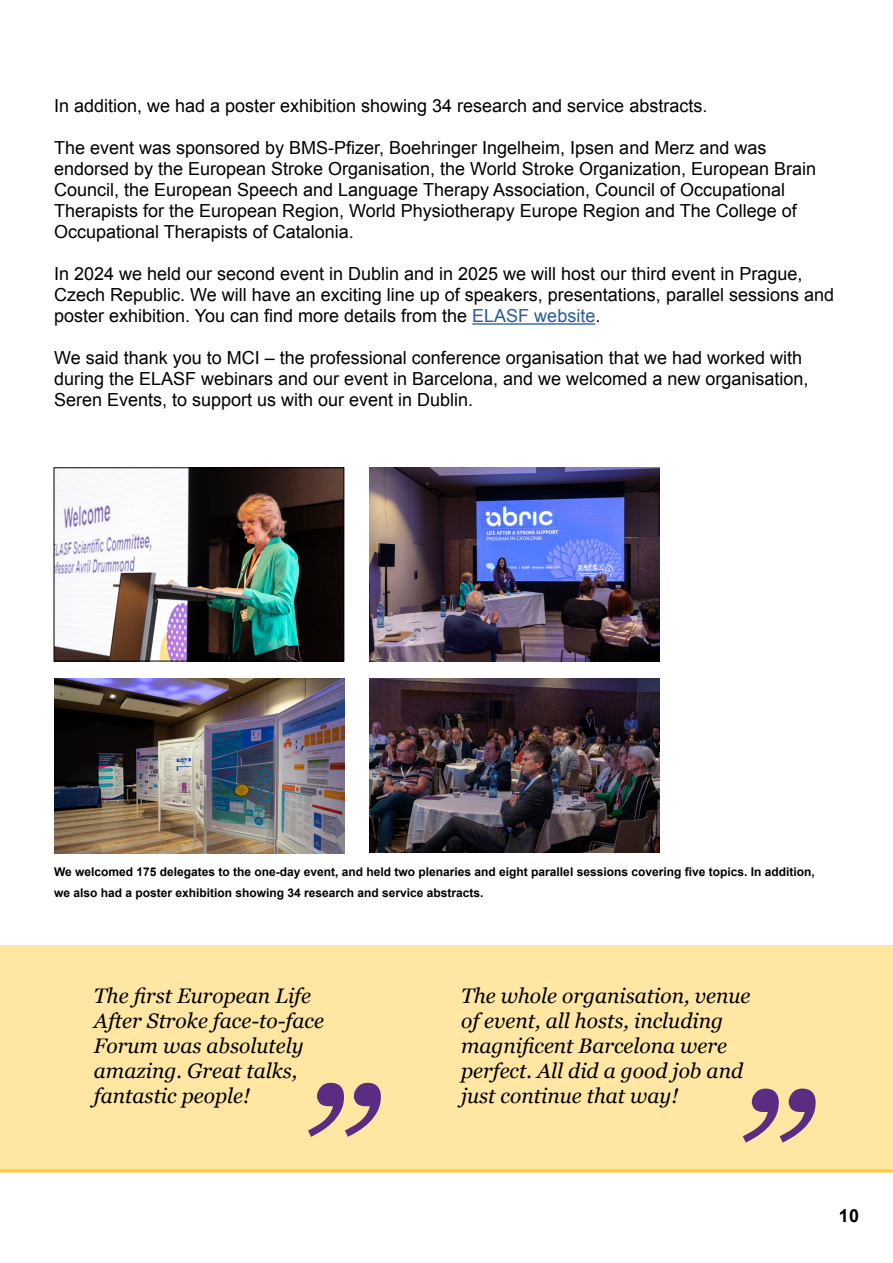
<style>
.page{position:relative;width:893px;height:1263px;background:#fff}
.page>*{position:absolute;margin:0;border:0;box-sizing:border-box;transform-origin:0 0}
.t1{font:italic 204px "Georgia";color:#5a2d82}
.t2{font:italic 21px/25.2px "Georgia";color:#000}
.t3{font:18px/21px "Arial";color:#000}
.t4{font:700 18px "Arial";color:#000}
.t5{font:700 12px/21px "Arial";color:#000}
.s1{color:#275b9b}
</style>
<div class="page">
<div style="left:0;top:946px;width:893px;height:224px;background:#ffe6a2"></div>
<hr style="left:0;top:1169px;width:893px;height:3px;background:#ffc831">
<hr style="left:472px;top:323px;width:123px;height:2px;background:#275b9b">
<img style="left:56px;top:470px;width:286px;height:189px">
<div style="left:54px;top:468px;width:290px;height:193px;border:1px solid #000"></div>
<img style="left:370px;top:468px;width:290px;height:193px">
<img style="left:54px;top:678px;width:291px;height:175px">
<img style="left:370px;top:678px;width:290px;height:174px">
<p class="t3" style="left:54px;top:95px;width:655px">In addition, we had a poster exhibition showing 34 research and service abstracts.</p>
<p class="t3" style="left:54px;top:137px;width:764px">The event was sponsored by BMS-Pfizer, Boehringer Ingelheim, Ipsen and Merz and was endorsed by the European Stroke Organisation, the World Stroke Organization, European Brain Council, the European Speech and Language Therapy Association, Council of Occupational Therapists for the European Region, World Physiotherapy Europe Region and The College of Occupational Therapists of Catalonia.</p>
<p class="t3" style="left:54px;top:263px;width:782px">In 2024 we held our second event in Dublin and in 2025 we will host our third event in Prague,<br>Czech Republic. We will have an exciting line up of speakers, presentations, parallel sessions and poster exhibition. You can find more details from the <span class="s1">ELASF website</span>.</p>
<p class="t3" style="left:54px;top:347px;width:756px">We said thank you to MCI – the professional conference organisation that we had worked with during the ELASF webinars and our event in Barcelona, and we welcomed a new organisation,<br>Seren Events, to support us with our event in Dublin.</p>
<p class="t5" style="left:54px;top:862px;width:762px">We welcomed 175 delegates to the one-day event, and held two plenaries and eight parallel sessions covering five topics. In addition, we also had a poster exhibition showing 34 research and service abstracts.</p>
<p class="t2" style="left:94px;top:982px;width:232px">The first European Life<br>After Stroke face-to-face<br>Forum was absolutely amazing. Great talks, fantastic people!</p>
<h1 class="t1" style="left:291px;top:1016px;width:80px">”</h1>
<p class="t2" style="left:461px;top:982px;width:291px">The whole organisation, venue of event, all hosts, including magnificent Barcelona were perfect. All did a good job and just continue that way!</p>
<h1 class="t1" style="left:726px;top:1022px;width:80px">”</h1>
<p class="t4" style="left:839px;top:1204px;width:22px">10</p>
</div>
